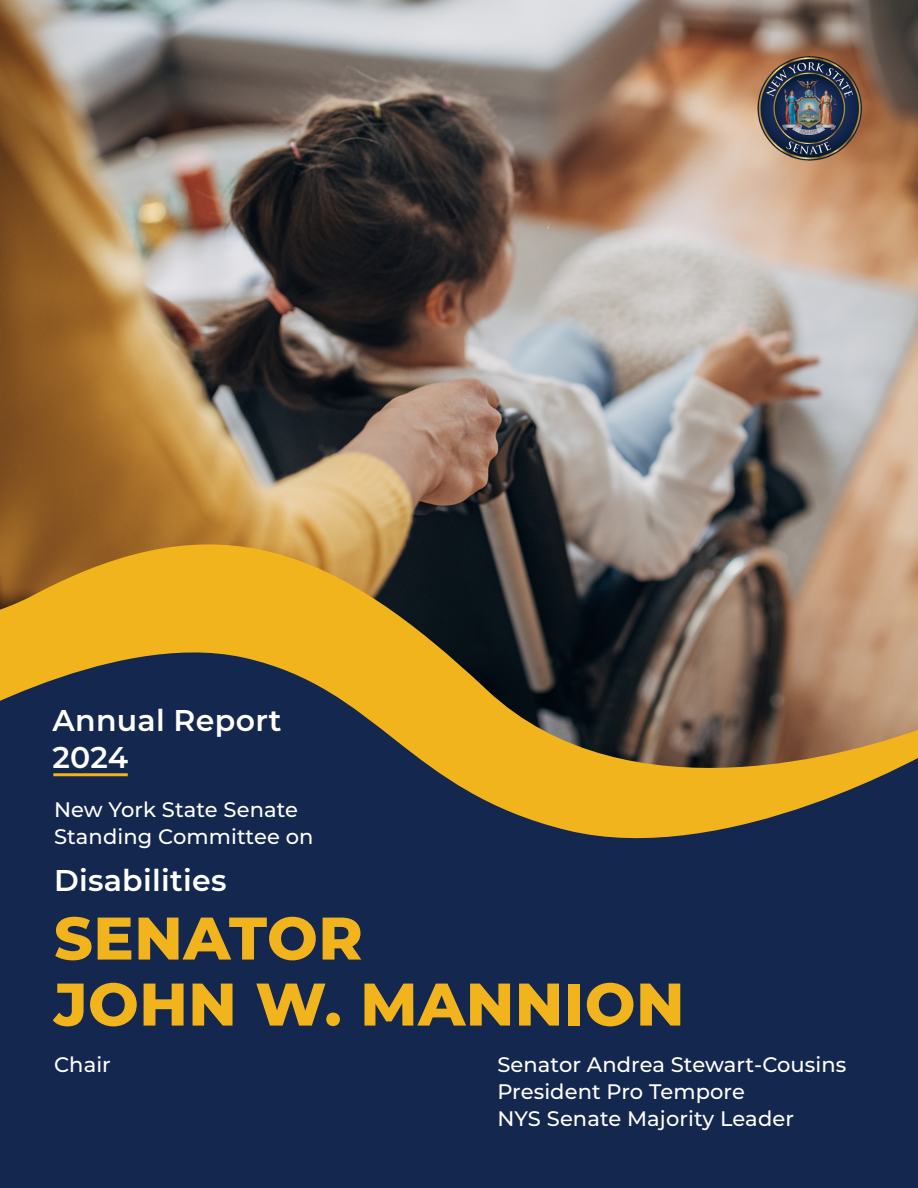
<style>
.page{position:relative;width:918px;height:1188px;background:#14274e}
.page>*{position:absolute;margin:0;border:0;box-sizing:border-box;transform-origin:0 0}
.t1{font:800 60px "Montserrat";letter-spacing:.01em;color:#f1b41c}
.t2{font:600 30px "Montserrat";letter-spacing:.01em;color:#fff}
.t3{font:500 21px "Montserrat";letter-spacing:.005em;color:#fff}
</style>
<div class="page">
<svg style="left:53px;top:770px;width:841px;height:69px"></svg>
<img style="left:0;top:0;width:918px;height:770px">
<img style="left:756px;top:54px;width:108px;height:108px">
<hr style="left:53px;top:773px;width:75px;height:3px;background:#f1b41c">
<p class="t2" style="left:52px;top:699px;width:231px">Annual Report</p>
<p class="t2" style="left:52px;top:736px;width:77px">2024</p>
<p class="t3" style="left:54px;top:795px;width:246px">New York State Senate</p>
<p class="t3" style="left:54px;top:822px;width:261px">Standing Committee on</p>
<p class="t2" style="left:54px;top:859px;width:174px">Disabilities</p>
<p class="t1" style="left:54px;top:894px;width:310px">SENATOR</p>
<p class="t1" style="left:54px;top:960px;width:632px">JOHN W. MANNION</p>
<p class="t3" style="left:54px;top:1050px;width:58px">Chair</p>
<p class="t3" style="left:497px;top:1050px;width:351px">Senator Andrea Stewart-Cousins</p>
<p class="t3" style="left:497px;top:1077px;width:249px">President Pro Tempore</p>
<p class="t3" style="left:497px;top:1104px;width:298px">NYS Senate Majority Leader</p>
</div>
